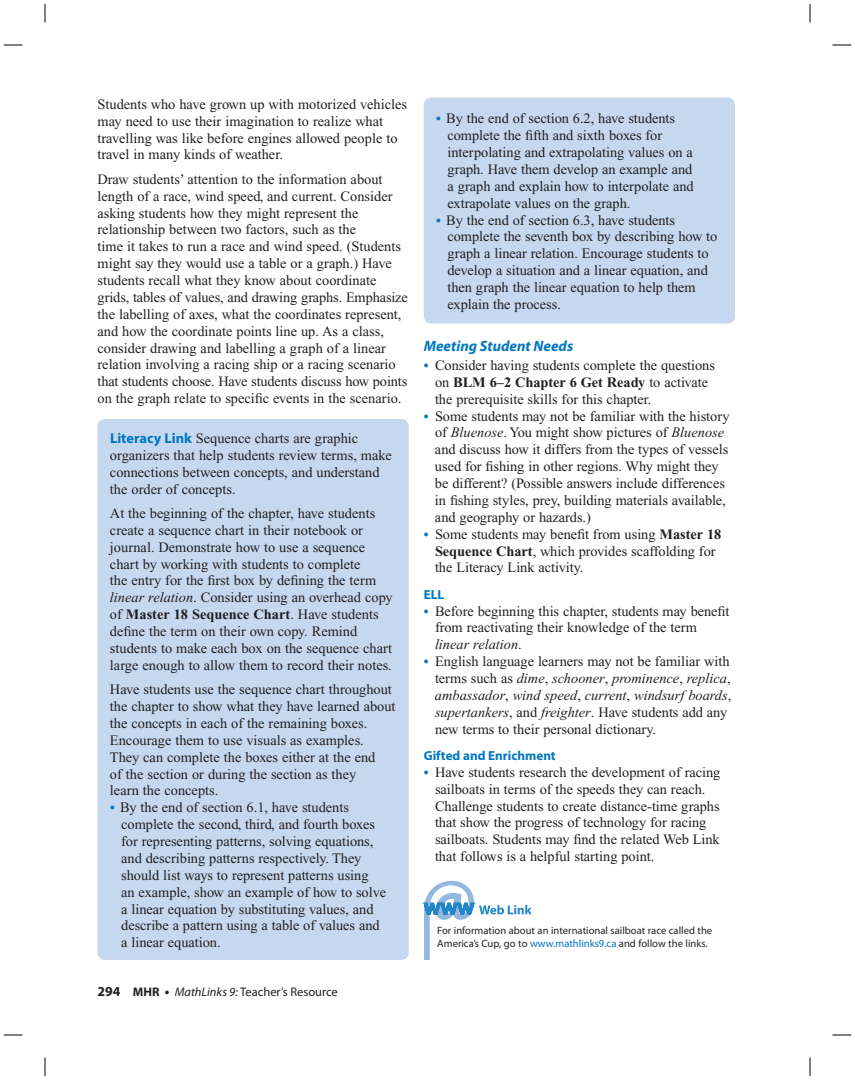
<style>
.page{position:relative;width:855px;height:1080px;background:#fff}
.page>*{position:absolute;margin:0;border:0;box-sizing:border-box;transform-origin:0 0}
.t1{font:italic 700 15px "Myriad Pro";color:#0077c0}
.t2{font:14.38px/16.9px "Times New Roman";letter-spacing:-.005em;color:#231f20}
.t3{font:700 13.12px "Myriad Pro";color:#0077c0}
.t4{font:12.5px "Myriad Pro";color:#231f20}
.t5{font:10.62px/13.1px "Myriad Pro";color:#231f20}
.s1{font-family:"Myriad Pro";font-weight:700;color:#0077c0}
.s2{font-style:italic}
.s3{font-weight:700}
.s4{font-weight:700;font-size:13.75px;color:#0077c0}
.s5{font-weight:700;font-size:13.75px}
.s6{color:#0077c0}
</style>
<div class="page">
<div style="left:98px;top:419px;width:311px;height:541px;background:#c6d8ef;border-radius:8px"></div>
<svg style="left:424px;top:881px;width:107px;height:79px"></svg>
<div style="left:424px;top:98px;width:311px;height:226px;background:#c6d8ef;border-radius:8px"></div>
<svg style="left:4px;top:44px;width:18px;height:2px"></svg>
<svg style="left:832px;top:44px;width:19px;height:2px"></svg>
<svg style="left:4px;top:1034px;width:18px;height:2px"></svg>
<svg style="left:832px;top:1034px;width:19px;height:2px"></svg>
<svg style="left:44px;top:4px;width:2px;height:18px"></svg>
<svg style="left:44px;top:1058px;width:2px;height:18px"></svg>
<svg style="left:809px;top:4px;width:2px;height:18px"></svg>
<svg style="left:809px;top:1058px;width:2px;height:18px"></svg>
<p class="t2" style="left:98px;top:97px;width:311px">Students who have grown up with motorized vehicles may need to use their imagination to realize what travelling was like before engines allowed people to travel in many kinds of weather.</p>
<p class="t2" style="left:98px;top:172px;width:312px">Draw students’ attention to the information about length of a race, wind speed, and current. Consider asking students how they might represent the relationship between two factors, such as the<br>time it takes to run a race and wind speed. (Students might say they would use a table or a graph.) Have students recall what they know about coordinate grids, tables of values, and drawing graphs. Emphasize the labelling of axes, what the coordinates represent, and how the coordinate points line up. As a class, consider drawing and labelling a graph of a linear relation involving a racing ship or a racing scenario that students choose. Have students discuss how points on the graph relate to specific events in the scenario.</p>
<p class="t2" style="left:110px;top:431px;width:283px"><span class="s1">Literacy Link</span> Sequence charts are graphic organizers that help students review terms, make connections between concepts, and understand the order of concepts.</p>
<p class="t2" style="left:110px;top:506px;width:284px">At the beginning of the chapter, have students create a sequence chart in their notebook or journal. Demonstrate how to use a sequence chart by working with students to complete<br>the entry for the first box by defining the term <span class="s2">linear relation</span>. Consider using an overhead copy of <span class="s3">Master 18 Sequence Chart</span>. Have students define the term on their own copy. Remind students to make each box on the sequence chart large enough to allow them to record their notes.</p>
<p class="t2" style="left:110px;top:682px;width:287px">Have students use the sequence chart throughout the chapter to show what they have learned about the concepts in each of the remaining boxes.<br>Encourage them to use visuals as examples.<br>They can complete the boxes either at the end<br>of the section or during the section as they<br>learn the concepts.</p>
<p class="t2" style="left:121px;top:800px;width:266px;text-indent:-11px"><span class="s4">•</span> By the end of section 6.1, have students complete the second, third, and fourth boxes for representing patterns, solving equations, and describing patterns respectively. They should list ways to represent patterns using<br>an example, show an example of how to solve a linear equation by substituting values, and describe a pattern using a table of values and a linear equation.</p>
<p class="t4" style="left:98px;top:987px;width:242px"><span class="s5">294</span> <span class="s3">MHR</span> <span class="s5">•</span> <span class="s2">MathLinks 9:</span> Teacher’s Resource</p>
<p class="t2" style="left:448px;top:111px;width:248px;text-indent:-11px"><span class="s4">•</span> By the end of section 6.2, have students complete the fifth and sixth boxes for interpolating and extrapolating values on a graph. Have them develop an example and a graph and explain how to interpolate and extrapolate values on the graph.</p>
<p class="t2" style="left:448px;top:213px;width:271px;text-indent:-11px"><span class="s4">•</span> By the end of section 6.3, have students complete the seventh box by describing how to graph a linear relation. Encourage students to develop a situation and a linear equation, and then graph the linear equation to help them explain the process.</p>
<p class="t1" style="left:424px;top:340px;width:151px">Meeting Student Needs</p>
<p class="t2" style="left:435px;top:358px;width:282px;text-indent:-11px"><span class="s4">•</span> Consider having students complete the questions on <span class="s3">BLM 6–2 Chapter 6 Get Ready</span> to activate the prerequisite skills for this chapter.</p>
<p class="t2" style="left:435px;top:409px;width:296px;text-indent:-11px"><span class="s4">•</span> Some students may not be familiar with the history of <span class="s2">Bluenose</span>. You might show pictures of <span class="s2">Bluenose </span>and discuss how it differs from the types of vessels used for fishing in other regions. Why might they be different? (Possible answers include differences in fishing styles, prey, building materials available, and geography or hazards.)</p>
<p class="t2" style="left:435px;top:527px;width:288px;text-indent:-11px"><span class="s4">•</span> Some students may benefit from using <span class="s3">Master 18<br>Sequence Chart</span>, which provides scaffolding for the Literacy Link activity.</p>
<p class="t3" style="left:424px;top:589px;width:22px">ELL</p>
<p class="t2" style="left:435px;top:604px;width:296px;text-indent:-11px"><span class="s4">•</span> Before beginning this chapter, students may benefit from reactivating their knowledge of the term <span class="s2">linear relation</span>.</p>
<p class="t2" style="left:435px;top:654px;width:298px;text-indent:-11px"><span class="s4">•</span> English language learners may not be familiar with terms such as <span class="s2">dime</span>, <span class="s2">schooner</span>, <span class="s2">prominence</span>, <span class="s2">replica</span>, <span class="s2">ambassador</span>, <span class="s2">wind speed</span>, <span class="s2">current</span>, <span class="s2">windsurf boards</span>, <span class="s2">supertankers</span>, and <span class="s2">freighter</span>. Have students add any new terms to their personal dictionary.</p>
<p class="t3" style="left:424px;top:751px;width:134px">Gifted and Enrichment</p>
<p class="t2" style="left:435px;top:765px;width:287px;text-indent:-11px"><span class="s4">•</span> Have students research the development of racing sailboats in terms of the speeds they can reach.<br>Challenge students to create distance-time graphs that show the progress of technology for racing sailboats. Students may find the related Web Link that follows is a helpful starting point.</p>
<p class="t5" style="left:437px;top:925px;width:276px">For information about an international sailboat race called the<br>America’s Cup, go to <span class="s6">www.mathlinks9.ca</span> and follow the links.</p>
</div>
